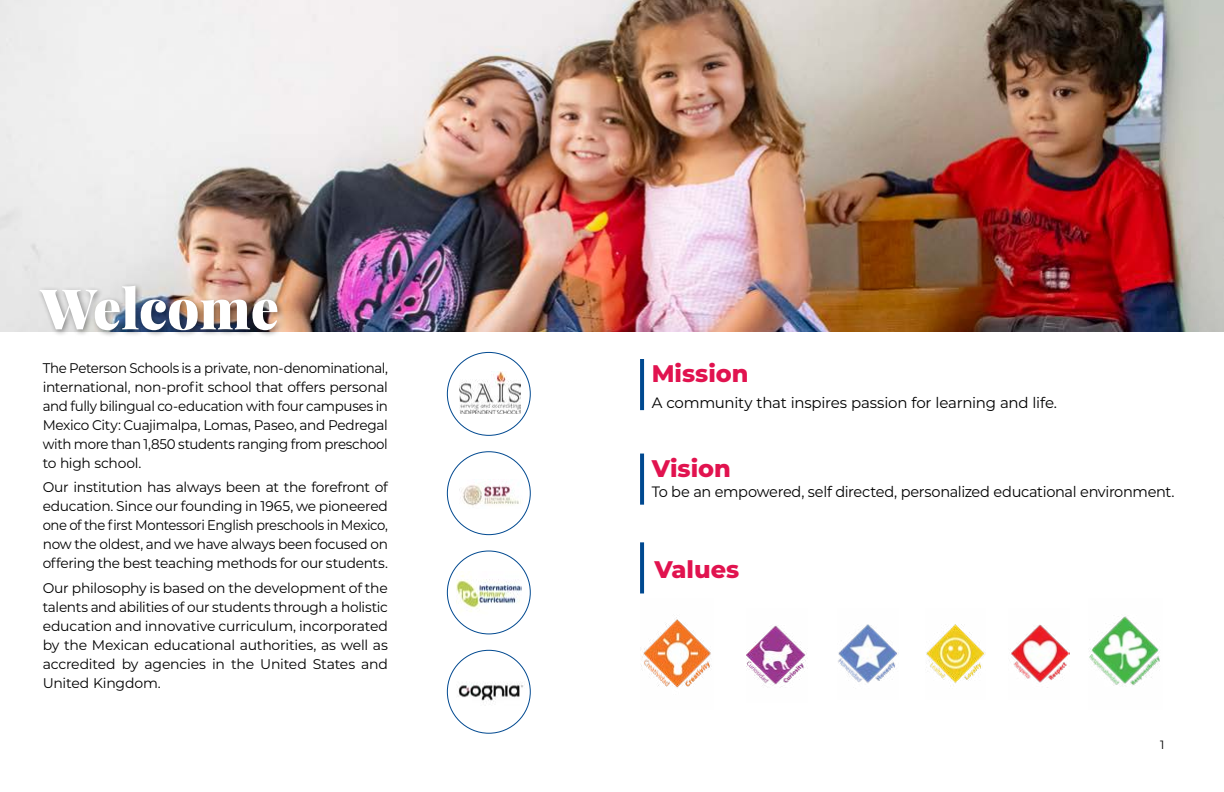
<style>
.page{position:relative;width:1224px;height:792px;background:#fff}
.page>*{position:absolute;margin:0;border:0;box-sizing:border-box;transform-origin:0 0}
.t1{font:900 56px "Playfair Display";color:#fff}
.t2{font:800 24px "Montserrat";color:#e1134f}
.t3{font:15px "Montserrat";letter-spacing:-.02em;color:#000}
.t4{font:14px/19px "Montserrat";letter-spacing:-.02em;color:#000;text-align:justify}
.t5{font:14px/19px "Montserrat";letter-spacing:-.02em;color:#000;text-align:justify;scale:.95 1}
.t6{font:12px "Montserrat";color:#000}
</style>
<div class="page">
<img style="left:0;top:0;width:1224px;height:331px">
<img style="left:456px;top:573px;width:65px;height:39px">
<img style="left:448px;top:650px;width:82px;height:81px">
<div style="left:36px;top:283px;width:249px;height:55px;background:#000;opacity:.39"></div>
<img style="left:459px;top:372px;width:61px;height:41px">
<img style="left:459px;top:485px;width:62px;height:21px">
<img style="left:641px;top:617px;width:71px;height:71px">
<img style="left:747px;top:625px;width:60px;height:62px">
<img style="left:838px;top:624px;width:59px;height:59px">
<img style="left:926px;top:624px;width:60px;height:60px">
<img style="left:1011px;top:624px;width:58px;height:64px">
<img style="left:1089px;top:616px;width:71px;height:70px">
<svg style="left:640px;top:359px;width:4px;height:51px"></svg>
<svg style="left:640px;top:454px;width:4px;height:51px"></svg>
<svg style="left:640px;top:542px;width:4px;height:51px"></svg>
<h1 class="t1" style="left:40px;top:265px;width:240px">Welcome</h1>
<p class="t5" style="left:43px;top:358px;width:365px">The Peterson Schools is a private, non-denominational, international, non-profit school that offers personal and fully bilingual co-education with four campuses in Mexico City: Cuajimalpa, Lomas, Paseo, and Pedregal with more than 1,850 students ranging from preschool to high school.</p>
<p class="t4" style="left:43px;top:477px;width:347px">Our institution has always been at the forefront of education. Since our founding in 1965, we pioneered one of the first Montessori English preschools in Mexico, now the oldest, and we have always been focused on offering the best teaching methods for our students.</p>
<p class="t4" style="left:43px;top:578px;width:347px">Our philosophy is based on the development of the talents and abilities of our students through a holistic education and innovative curriculum, incorporated by the Mexican educational authorities, as well as accredited by agencies in the United States and United Kingdom.</p>
<h2 class="t2" style="left:652px;top:356px;width:98px">Mission</h2>
<p class="t3" style="left:652px;top:392px;width:407px">A community that inspires passion for learning and life.</p>
<h2 class="t2" style="left:652px;top:451px;width:81px">Vision</h2>
<p class="t3" style="left:652px;top:481px;width:524px">To be an empowered, self directed, personalized educational environment.</p>
<h2 class="t2" style="left:655px;top:552px;width:86px">Values</h2>
<p class="t6" style="left:1160px;top:737px;width:6px">1</p>
</div>
